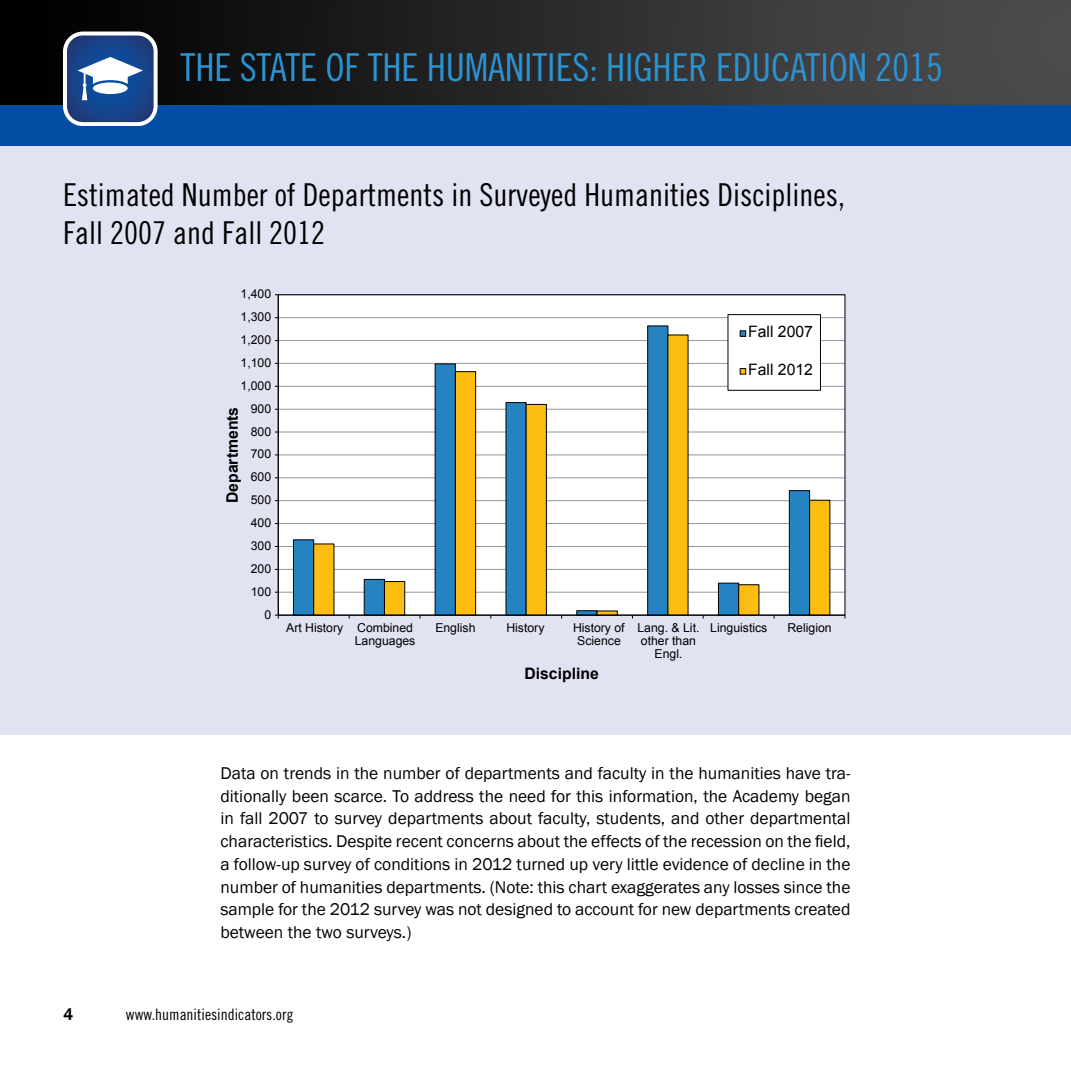
<style>
.page{position:relative;width:1071px;height:1071px;background:#fff}
.page>*{position:absolute;margin:0;border:0;box-sizing:border-box;transform-origin:0 0}
.t1{font:38.5px "Trade Gothic LT Std Cn 18";letter-spacing:-.005em;color:#2b93d1}
.t2{font:31.5px/37.8px "Trade Gothic LT Std Cn 18";color:#000}
.t3{font:17.5px/22.8px "Franklin Gothic";color:#000;text-align:justify}
.t4{font:500 17.5px "Franklin Gothic";color:#000}
.t5{font:15.75px "Trade Gothic LT Std Cn 18";color:#000}
.t6{font:700 15.75px "Arial";color:#000}
.t7{font:15.75px "Arial";color:#000}
.t8{font:12.25px/12.8px "Arial";color:#000;text-align:center}
</style>
<div class="page">
<div style="left:0;top:105px;width:1071px;height:42px;background:#034ea2"></div>
<div style="left:0;top:0;width:1071px;height:105px;background:linear-gradient(to right,#000,#515153)"></div>
<svg style="left:63px;top:32px;width:94px;height:94px"></svg>
<svg style="left:67px;top:36px;width:87px;height:86px"></svg>
<div style="left:93px;top:82px;width:35px;height:12px;background:#fff;border-radius:50%"></div>
<div style="left:0;top:147px;width:1071px;height:588px;background:#e1e2f2"></div>
<div style="left:278px;top:295px;width:567px;height:320px;background:#fff"></div>
<hr style="left:278px;top:592px;width:567px;height:1px;background:#939598">
<hr style="left:278px;top:569px;width:567px;height:1px;background:#939598">
<hr style="left:278px;top:546px;width:567px;height:1px;background:#939598">
<hr style="left:278px;top:523px;width:567px;height:1px;background:#939598">
<hr style="left:278px;top:500px;width:567px;height:1px;background:#939598">
<hr style="left:278px;top:477px;width:567px;height:1px;background:#939598">
<hr style="left:278px;top:454px;width:567px;height:1px;background:#939598">
<hr style="left:278px;top:432px;width:567px;height:1px;background:#939598">
<hr style="left:278px;top:409px;width:567px;height:1px;background:#939598">
<hr style="left:278px;top:386px;width:567px;height:1px;background:#939598">
<hr style="left:278px;top:363px;width:567px;height:1px;background:#939598">
<hr style="left:278px;top:340px;width:567px;height:1px;background:#939598">
<hr style="left:278px;top:317px;width:567px;height:1px;background:#939598">
<svg style="left:293px;top:325px;width:435px;height:290px"></svg>
<svg style="left:313px;top:334px;width:518px;height:281px"></svg>
<hr style="left:278px;top:295px;width:1px;height:320px;background:#000">
<hr style="left:278px;top:615px;width:567px;height:1px;background:#000">
<div style="left:728px;top:315px;width:92px;height:75px;background:#fff"></div>
<div style="left:728px;top:314px;width:93px;height:77px;border:1px solid #000"></div>
<div style="left:740px;top:330px;width:6px;height:7px;border:1px solid #000"></div>
<div style="left:740px;top:368px;width:6px;height:7px;border:1px solid #000"></div>
<h1 class="t1" style="left:181px;top:45px;width:764px">THE STATE OF THE HUMANITIES: HIGHER EDUCATION 2015</h1>
<h2 class="t2" style="left:63px;top:176px;width:784px">Estimated Number of Departments in Surveyed Humanities Disciplines,<br>Fall 2007 and Fall 2012</h2>
<p class="t8" style="left:241px;top:288px;width:32px">1,400</p>
<p class="t8" style="left:241px;top:311px;width:32px">1,300</p>
<p class="t8" style="left:241px;top:334px;width:32px">1,200</p>
<p class="t8" style="left:241px;top:356px;width:32px">1,100</p>
<p class="t8" style="left:241px;top:379px;width:32px">1,000</p>
<p class="t6" style="left:222px;top:503px;width:98px;rotate:-90deg">Departments</p>
<p class="t8" style="left:251px;top:402px;width:22px">900</p>
<p class="t8" style="left:251px;top:425px;width:22px">800</p>
<p class="t8" style="left:251px;top:448px;width:22px">700</p>
<p class="t8" style="left:251px;top:471px;width:22px">600</p>
<p class="t8" style="left:251px;top:494px;width:22px">500</p>
<p class="t8" style="left:251px;top:517px;width:22px">400</p>
<p class="t8" style="left:251px;top:539px;width:22px">300</p>
<p class="t8" style="left:251px;top:562px;width:22px">200</p>
<p class="t8" style="left:251px;top:585px;width:22px">100</p>
<p class="t8" style="left:264px;top:608px;width:8px">0</p>
<p class="t7" style="left:748px;top:321px;width:66px">Fall 2007</p>
<p class="t7" style="left:748px;top:359px;width:66px">Fall 2012</p>
<p class="t8" style="left:286px;top:621px;width:131px;text-align:right">Art History Combined<br>Languages</p>
<p class="t8" style="left:435px;top:621px;width:42px">English</p>
<p class="t8" style="left:506px;top:621px;width:40px">History</p>
<p class="t8" style="left:573px;top:621px;width:53px">History of<br>Science</p>
<p class="t8" style="left:638px;top:621px;width:63px">Lang. &amp; Lit. other than<br>Engl.</p>
<p class="t8" style="left:710px;top:621px;width:59px">Linguistics</p>
<p class="t8" style="left:787px;top:621px;width:46px">Religion</p>
<p class="t6" style="left:524px;top:663px;width:76px">Discipline</p>
<p class="t3" style="left:220px;top:762px;width:632px">Data on trends in the number of departments and faculty in the humanities have tra&shy;ditionally been scarce. To address the need for this information, the Academy began in fall 2007 to survey departments about faculty, students, and other departmental characteristics. Despite recent concerns about the effects of the recession on the field, a follow-up survey of conditions in 2012 turned up very little evidence of decline in the number of humanities departments. (Note: this chart exaggerates any losses since the sample for the 2012 survey was not designed to account for new departments created between the two surveys.)</p>
<p class="t4" style="left:63px;top:1004px;width:12px">4</p>
<p class="t5" style="left:126px;top:1005px;width:169px">www.humanitiesindicators.org</p>
</div>
